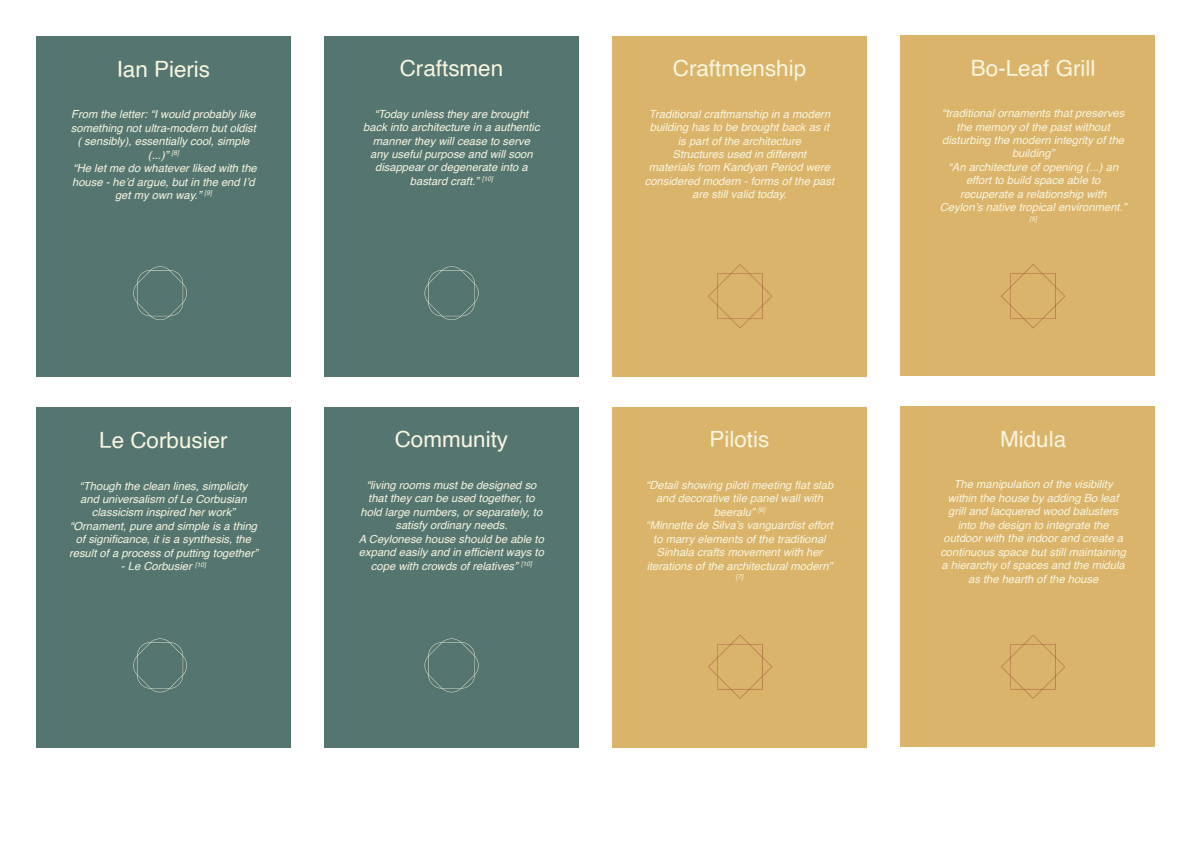
<style>
.page{position:relative;width:1191px;height:842px;background:#fff}
.page>*{position:absolute;margin:0;border:0;box-sizing:border-box;transform-origin:0 0}
.t1{font:22.4px "Helvetica";color:#f9f6e1}
.t2{font:italic 11.2px/13.4px "Helvetica";color:#f9f6e1;text-align:center}
.t3{font:italic 6.5px "Helvetica";color:#f9f6e1}
</style>
<div class="page">
<div style="left:900px;top:407px;width:255px;height:340px;background:#dab46b"></div>
<div style="left:612px;top:36px;width:255px;height:340px;background:#dab46b"></div>
<div style="left:612px;top:407px;width:255px;height:341px;background:#dab46b"></div>
<div style="left:900px;top:35px;width:255px;height:341px;background:#dab46b"></div>
<div style="left:36px;top:36px;width:255px;height:340px;background:#557570"></div>
<div style="left:324px;top:36px;width:255px;height:340px;background:#557570"></div>
<div style="left:324px;top:407px;width:255px;height:341px;background:#557570"></div>
<div style="left:36px;top:407px;width:255px;height:341px;background:#557570"></div>
<img style="left:708px;top:264px;width:64px;height:65px">
<img style="left:708px;top:635px;width:64px;height:64px">
<img style="left:1001px;top:264px;width:64px;height:65px">
<img style="left:1001px;top:635px;width:64px;height:64px">
<img style="left:133px;top:266px;width:54px;height:54px">
<img style="left:133px;top:638px;width:54px;height:55px">
<img style="left:424px;top:266px;width:55px;height:54px">
<img style="left:424px;top:638px;width:55px;height:55px">
<p class="t1" style="left:117px;top:52px;width:95px">Ian Pieris</p>
<p class="t2" style="left:71px;top:108px;width:187px">From the letter: “I would probably like something not ultra-modern but oldist ( sensibly), essentially cool, simple (...)” <sup>[8]<br></sup>“He let me do whatever liked with the house - he’d argue, but in the end I’d get my own way.” <sup>[9]</sup></p>
<p class="t1" style="left:99px;top:423px;width:130px">Le Corbusier</p>
<p class="t2" style="left:69px;top:479px;width:190px">“Though the clean lines, simplicity and universalism of Le Corbusian classicism inspired her work” “Ornament, pure and simple is a thing of significance, it is a synthesis, the result of a process of putting together”</p>
<p class="t2" style="left:121px;top:560px;width:87px">- Le Corbusier <sup>[10]</sup></p>
<p class="t1" style="left:400px;top:51px;width:105px">Craftsmen</p>
<p class="t2" style="left:363px;top:107px;width:178px">“Today unless they are brought back into architecture in a authentic manner they will cease to serve any useful purpose and will soon disappear or degenerate into a bastard craft.” <sup>[10]</sup></p>
<p class="t1" style="left:395px;top:422px;width:115px">Community</p>
<p class="t2" style="left:359px;top:479px;width:186px">“living rooms must be designed so that they can be used together, to hold large numbers, or separately, to satisfy ordinary needs.<br>A Ceylonese house should be able to expand easily and in efficient ways to cope with crowds of relatives” <sup>[10]</sup></p>
<p class="t1" style="left:673px;top:51px;width:135px">Craftmenship</p>
<p class="t2" style="left:645px;top:107px;width:191px">Traditional craftmanship in a modern building has to be brought back as it is part of the architecture<br>Structures used in different<br>materials from Kandyan Period were considered modern - forms of the past are still valid today.</p>
<p class="t1" style="left:709px;top:422px;width:61px">Pilotis</p>
<p class="t2" style="left:646px;top:479px;width:189px">“Detail showing piloti meeting flat slab and decorative tile panel wall with beeralu” <sup>[6]<br></sup>“Minnette de Silva’s vanguardist effort to marry elements of the traditional Sinhala crafts movement with her iterations of the architectural modern”</p>
<p class="t3" style="left:736px;top:572px;width:9px">[7]</p>
<p class="t1" style="left:971px;top:50px;width:126px">Bo-Leaf Grill</p>
<p class="t2" style="left:942px;top:107px;width:184px">“traditional ornaments that preserves the memory of the past without disturbing the modern integrity of the building”</p>
<p class="t2" style="left:948px;top:161px;width:172px">“An architecture of opening (...) an effort to build space able to</p>
<p class="t2" style="left:940px;top:187px;width:188px">recuperate a relationship with<br>Ceylon’s native tropical environment.”</p>
<p class="t3" style="left:1029px;top:214px;width:9px">[5]</p>
<p class="t1" style="left:1000px;top:422px;width:67px">Midula</p>
<p class="t2" style="left:940px;top:478px;width:187px">The manipulation of the visibility within the house by adding Bo leaf grill and lacquered wood balusters into the design to integrate the outdoor with the indoor and create a continuous space but still maintaining a hierarchy of spaces and the midula as the hearth of the house</p>
</div>
